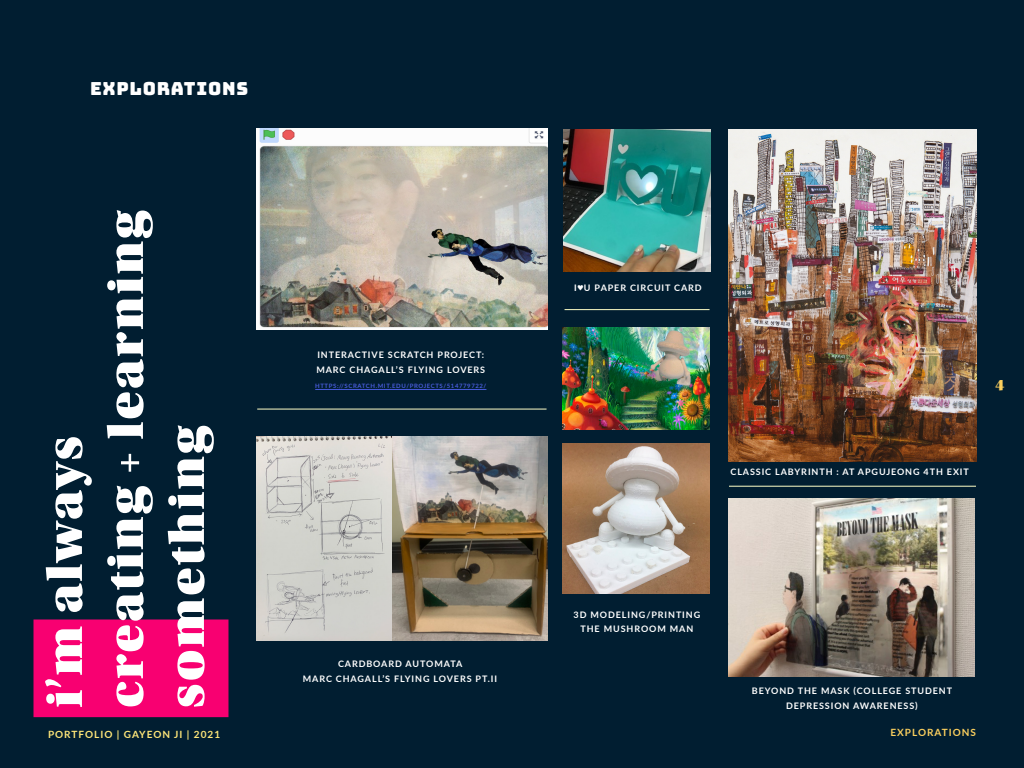
<style>
.page{position:relative;width:1024px;height:768px;background:#011e31}
.page>*{position:absolute;margin:0;border:0;box-sizing:border-box;transform-origin:0 0}
.t1{font:51px/61px "Utopia Std Black Headline";letter-spacing:.04em;color:#fff}
.t2{font:18px "Bungee";letter-spacing:.04em;color:#fff}
.t3{font:16px "Utopia Std Black Headline";color:#fcd05e}
.t4{font:700 10px "Lato";letter-spacing:.1em;color:#fcd05e}
.t5{font:700 10px "Lato";letter-spacing:.1em;color:#ffe779}
.t6{font:700 9px/15px "Lato";letter-spacing:.1em;color:#fff;text-align:center}
.t7{font:700 6px "Lato";letter-spacing:.1em;color:#485cdb}
.s1{font-family:"Menlo"}
</style>
<div class="page">
<img style="left:256px;top:128px;width:292px;height:202px">
<hr style="left:315px;top:389px;width:171px;height:1px;background:#485cdb">
<img style="left:256px;top:437px;width:136px;height:204px">
<img style="left:392px;top:437px;width:156px;height:204px">
<hr style="left:257px;top:409px;width:290px;height:1px;background:#ffffc7">
<img style="left:728px;top:129px;width:249px;height:332px">
<img style="left:728px;top:498px;width:247px;height:179px">
<hr style="left:729px;top:486px;width:247px;height:1px;background:#ffffc7">
<img style="left:563px;top:129px;width:147px;height:143px">
<hr style="left:565px;top:309px;width:145px;height:1px;background:#ffffc7">
<img style="left:563px;top:444px;width:146px;height:150px">
<img style="left:563px;top:327px;width:147px;height:102px">
<div style="left:36px;top:622px;width:190px;height:93px;background:#f80071"></div>
<div style="left:34px;top:620px;width:194px;height:97px;border:1px solid #f80071"></div>
<h2 class="t2" style="left:90px;top:78px;width:160px">EXPLORATIONS</h2>
<h1 class="t1" style="left:36px;top:708px;width:499px;rotate:-90deg">i’m always creating + learning something</h1>
<p class="t6" style="left:316px;top:347px;width:170px;text-align:left">I NTERACTIVE SCRATCH PROJECT:<br>MARC CHAGALL’S FLYI NG LOVERS</p>
<p class="t7" style="left:315px;top:381px;width:173px">HTTPS://SCRATCH.MIT.EDU/PROJECTS/514779722/</p>
<p class="t6" style="left:303px;top:656px;width:192px">CARDBOARD AUTOMATA<br>MARC CHAGALL’S FLYI NG LOVERS PT.II</p>
<p class="t6" style="left:574px;top:280px;width:129px">I<span class="s1">♥</span>U PAPER CI RCUIT CARD</p>
<p class="t6" style="left:731px;top:464px;width:240px">CLASSI C LABYRI NTH : AT APGUJEONG 4TH EXIT</p>
<p class="t6" style="left:574px;top:608px;width:127px;line-height:14px">3D MODELI NG/PRI NTI NG<br>THE MUSHROOM MAN</p>
<p class="t6" style="left:752px;top:683px;width:202px">BEYOND THE MASK (COLLEGE STUDENT<br>DEPRESSION AWARENESS)</p>
<p class="t4" style="left:48px;top:725px;width:179px">YOUR DIGITAL MAGAZINE TITLE</p>
<p class="t4" style="left:890px;top:725px;width:9px">EXPLORAT</p>
<p class="t4" style="left:949px;top:725px;width:13px">IONS</p>
<p class="t5" style="left:48px;top:727px;width:174px">PORTFOLI O | GAYEON JI | 2021</p>
<h3 class="t3" style="left:995px;top:376px;width:11px">4</h3>
</div>
